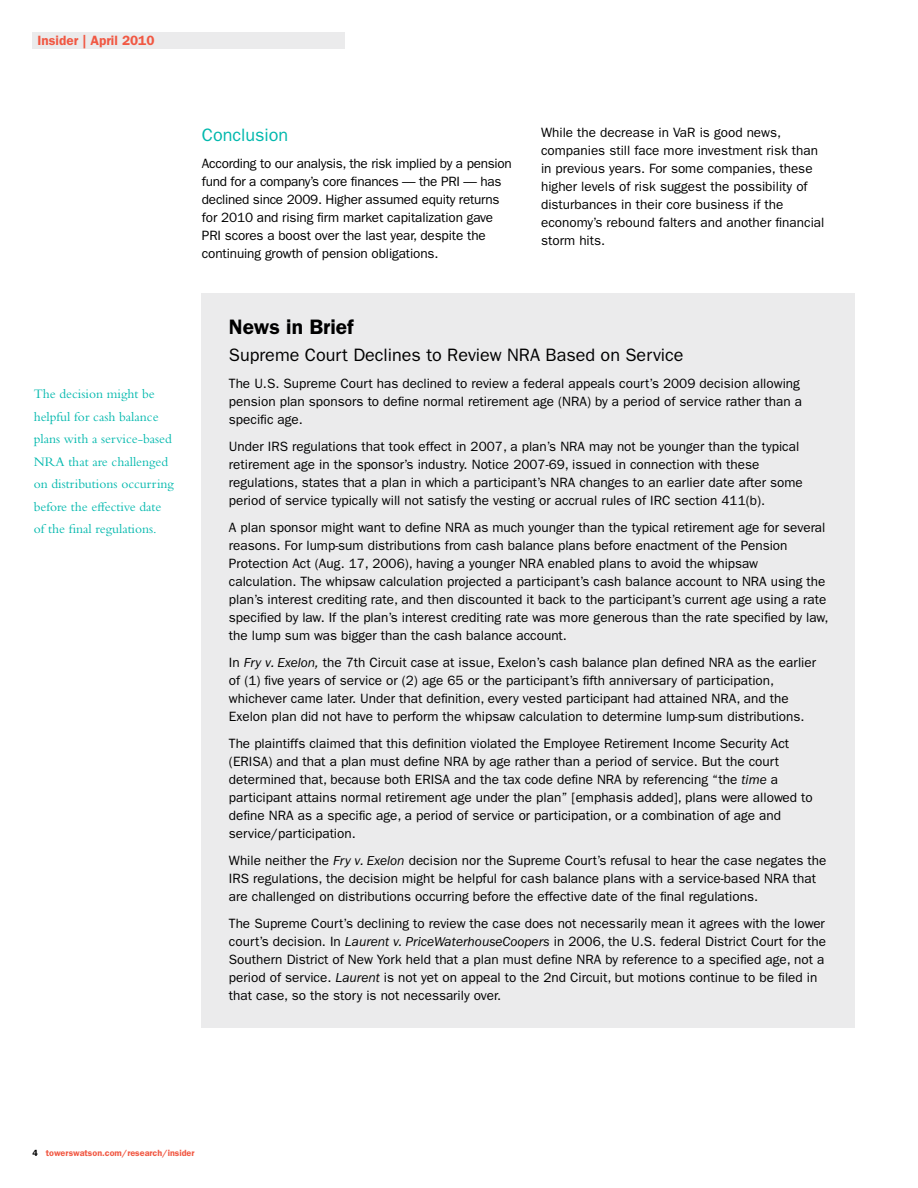
<style>
.page{position:relative;width:918px;height:1188px;background:#fff}
.page>*{position:absolute;margin:0;border:0;box-sizing:border-box;transform-origin:0 0}
.t1{font:600 21px "ITC Franklin Gothic Std";color:#000}
.t2{font:18px "ITC Franklin Gothic Std";color:#000}
.t3{font:18px "ITC Franklin Gothic Std";color:#00b8ad}
.t4{font:13.5px/18px "ITC Franklin Gothic Std";color:#000}
.t5{font:13.5px/18px "ITC Franklin Gothic Std";letter-spacing:-.02em;color:#000}
.t6{font:13.5px/22.5px "Bembo MT Pro";color:#00b8ad}
.t7{font:600 13.5px "ITC Franklin Gothic Std";color:#f15843}
.t8{font:600 9px "ITC Franklin Gothic Std";color:#f15843}
.s1{font-style:italic}
.s2{color:#000}
</style>
<div class="page">
<div style="left:32px;top:32px;width:313px;height:17px;background:#ebebec"></div>
<div style="left:202px;top:293px;width:653px;height:734px;background:#ebebec"></div>
<p class="t7" style="left:38px;top:33px;width:118px">Insider | April 2010</p>
<p class="t6" style="left:34px;top:382px;width:142px">The decision might be helpful for cash balance plans with a service-based<br>NRA that are challenged on distributions occurring before the effective date of the final regulations.</p>
<h2 class="t3" style="left:202px;top:124px;width:88px">Conclusion</h2>
<p class="t5" style="left:202px;top:154px;width:311px">According to our analysis, the risk implied by a pension fund for a company’s core finances — the PRI — has declined since 2009. Higher assumed equity returns for 2010 and rising firm market capitalization gave PRI scores a boost over the last year, despite the continuing growth of pension obligations.</p>
<p class="t4" style="left:541px;top:124px;width:285px">While the decrease in VaR is good news, companies still face more investment risk than in previous years. For some companies, these higher levels of risk suggest the possibility of disturbances in their core business if the economy’s rebound falters and another financial storm hits.</p>
<h1 class="t1" style="left:229px;top:315px;width:126px">News in Brief</h1>
<h2 class="t2" style="left:229px;top:345px;width:456px">Supreme Court Declines to Review NRA Based on Service</h2>
<p class="t4" style="left:229px;top:375px;width:575px">The U.S. Supreme Court has declined to review a federal appeals court’s 2009 decision allowing pension plan sponsors to define normal retirement age (NRA) by a period of service rather than a specific age.</p>
<p class="t4" style="left:229px;top:438px;width:575px">Under IRS regulations that took effect in 2007, a plan’s NRA may not be younger than the typical retirement age in the sponsor’s industry. Notice 2007-69, issued in connection with these regulations, states that a plan in which a participant’s NRA changes to an earlier date after some period of service typically will not satisfy the vesting or accrual rules of IRC section 411(b).</p>
<p class="t4" style="left:229px;top:519px;width:601px">A plan sponsor might want to define NRA as much younger than the typical retirement age for several reasons. For lump-sum distributions from cash balance plans before enactment of the Pension Protection Act (Aug. 17, 2006), having a younger NRA enabled plans to avoid the whipsaw calculation. The whipsaw calculation projected a participant’s cash balance account to NRA using the plan’s interest crediting rate, and then discounted it back to the participant’s current age using a rate specified by law. If the plan’s interest crediting rate was more generous than the rate specified by law, the lump sum was bigger than the cash balance account.</p>
<p class="t4" style="left:229px;top:654px;width:589px">In <span class="s1">Fry v. Exelon,</span> the 7th Circuit case at issue, Exelon’s cash balance plan defined NRA as the earlier of (1) five years of service or (2) age 65 or the participant’s fifth anniversary of participation, whichever came later. Under that definition, every vested participant had attained NRA, and the Exelon plan did not have to perform the whipsaw calculation to determine lump-sum distributions.</p>
<p class="t4" style="left:229px;top:735px;width:585px">The plaintiffs claimed that this definition violated the Employee Retirement Income Security Act (ERISA) and that a plan must define NRA by age rather than a period of service. But the court determined that, because both ERISA and the tax code define NRA by referencing “the <span class="s1">time</span> a participant attains normal retirement age under the plan” [emphasis added], plans were allowed to define NRA as a specific age, a period of service or participation, or a combination of age and service/participation.</p>
<p class="t4" style="left:229px;top:852px;width:599px">While neither the <span class="s1">Fry v. Exelon</span> decision nor the Supreme Court’s refusal to hear the case negates the<br>IRS regulations, the decision might be helpful for cash balance plans with a service-based NRA that are challenged on distributions occurring before the effective date of the final regulations.</p>
<p class="t4" style="left:229px;top:915px;width:598px">The Supreme Court’s declining to review the case does not necessarily mean it agrees with the lower court’s decision. In <span class="s1">Laurent v. PriceWaterhouseCoopers</span> in 2006, the U.S. federal District Court for the Southern District of New York held that a plan must define NRA by reference to a specified age, not a period of service. <span class="s1">Laurent</span> is not yet on appeal to the 2nd Circuit, but motions continue to be filed in that case, so the story is not necessarily over.</p>
<p class="t8" style="left:32px;top:1147px;width:164px"><span class="s2">4</span> towerswatson.com/research/insider</p>
</div>
